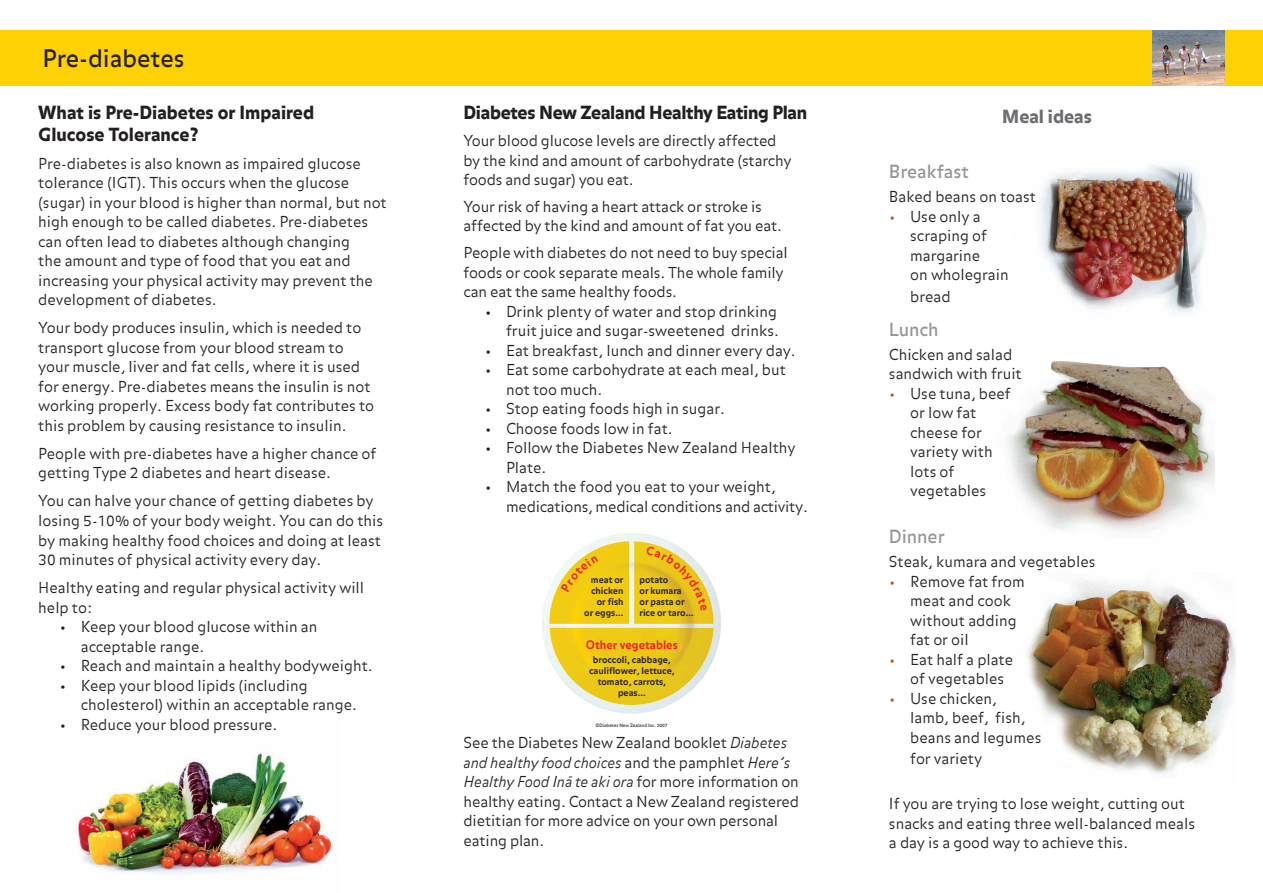
<style>
.page{position:relative;width:1263px;height:893px;background:#fff}
.page>*{position:absolute;margin:0;border:0;box-sizing:border-box;transform-origin:0 0}
.t1{font:24px "Balance";color:#231f20}
.t2{font:900 18px/21.6px "Balance";letter-spacing:-.01em;color:#231f20}
.t3{font:18px "Balance";color:#939598}
.t4{font:900 18px "Balance";color:#6c6d70}
.t5{font:300 15px/19.5px "Balance";color:#231f20}
.t6{font:700 11.55px "Balance";color:#ee1d23}
.t7{font:700 9.15px/10.9px "Balance";color:#231f20;text-align:center}
.t8{font:4.65px "Balance";color:#231f20}
.s1{font-style:italic}
.s2{color:#af5f2a}
</style>
<div class="page">
<img style="left:77px;top:752px;width:256px;height:122px">
<div style="left:0;top:30px;width:1263px;height:55px;background:#fed105"></div>
<img style="left:1152px;top:30px;width:73px;height:55px">
<img style="left:542px;top:533px;width:179px;height:180px">
<img style="left:549px;top:541px;width:80px;height:83px">
<img style="left:549px;top:628px;width:165px;height:77px">
<img style="left:634px;top:541px;width:79px;height:83px">
<img style="left:1007px;top:361px;width:208px;height:170px">
<img style="left:1038px;top:165px;width:168px;height:148px">
<img style="left:1027px;top:580px;width:208px;height:194px">
<svg style="left:561px;top:556px;width:37px;height:36px"></svg>
<svg style="left:646px;top:546px;width:61px;height:65px;background:#eacd44"></svg>
<h1 class="t1" style="left:43px;top:45px;width:144px">Pre-diabetes</h1>
<p class="t2" style="left:38px;top:103px;width:277px">What is Pre-Diabetes or Impaired<br>Glucose Tolerance?</p>
<p class="t5" style="left:38px;top:155px;width:350px">Pre-diabetes is also known as impaired glucose tolerance (IGT). This occurs when the glucose (sugar) in your blood is higher than normal, but not high enough to be called diabetes. Pre-diabetes can often lead to diabetes although changing<br>the amount and type of food that you eat and increasing your physical activity may prevent the development of diabetes.</p>
<p class="t5" style="left:38px;top:319px;width:337px">Your body produces insulin, which is needed to transport glucose from your blood stream to your muscle, liver and fat cells, where it is used for energy. Pre-diabetes means the insulin is not working properly. Excess body fat contributes to this problem by causing resistance to insulin.</p>
<p class="t5" style="left:38px;top:445px;width:340px">People with pre-diabetes have a higher chance of getting Type 2 diabetes and heart disease.</p>
<p class="t5" style="left:38px;top:492px;width:346px">You can halve your chance of getting diabetes by losing 5-10% of your body weight. You can do this by making healthy food choices and doing at least 30 minutes of physical activity every day.</p>
<p class="t5" style="left:38px;top:579px;width:327px">Healthy eating and regular physical activity will help to:</p>
<p class="t5" style="left:81px;top:618px;width:238px;text-indent:-21px">• Keep your blood glucose within an acceptable range.</p>
<p class="t5" style="left:60px;top:657px;width:315px">• Reach and maintain a healthy bodyweight.</p>
<p class="t5" style="left:81px;top:676px;width:278px;text-indent:-21px">• Keep your blood lipids (including cholesterol) within an acceptable range.</p>
<p class="t5" style="left:60px;top:715px;width:219px">• Reduce your blood pressure.</p>
<p class="t2" style="left:463px;top:103px;width:345px">Diabetes New Zealand Healthy Eating Plan</p>
<p class="t5" style="left:463px;top:132px;width:329px">Your blood glucose levels are directly affected by the kind and amount of carbohydrate (starchy foods and sugar) you eat.</p>
<p class="t5" style="left:463px;top:198px;width:320px">Your risk of having a heart attack or stroke is affected by the kind and amount of fat you eat.</p>
<p class="t5" style="left:463px;top:244px;width:326px">People with diabetes do not need to buy special foods or cook separate meals. The whole family can eat the same healthy foods.</p>
<p class="t5" style="left:485px;top:302px;width:296px;text-align:right">• Drink plenty of water and stop drinking fruit juice and sugar-sweetened drinks.</p>
<p class="t5" style="left:485px;top:341px;width:312px">• Eat breakfast, lunch and dinner every day.</p>
<p class="t5" style="left:506px;top:361px;width:281px;text-indent:-21px">• Eat some carbohydrate at each meal, but not too much.</p>
<p class="t5" style="left:485px;top:400px;width:242px">• Stop eating foods high in sugar.</p>
<p class="t5" style="left:485px;top:419px;width:189px">• Choose foods low in fat.</p>
<p class="t5" style="left:506px;top:439px;width:291px;text-indent:-21px">• Follow the Diabetes New Zealand Healthy<br>Plate.</p>
<p class="t5" style="left:506px;top:478px;width:303px;text-indent:-21px">• Match the food you eat to your weight, medications, medical conditions and activity.</p>
<p class="t7" style="left:584px;top:574px;width:41px;text-align:right">meat or chicken or fish<br>or eggs…</p>
<p class="t7" style="left:639px;top:574px;width:56px;text-align:left">potato<br>or kumara<br>or pasta or rice or taro…</p>
<p class="t6" style="left:586px;top:638px;width:93px">Other vegetables</p>
<p class="t7" style="left:589px;top:655px;width:87px">broccoli, cabbage, cauliflower, lettuce, tomato, carrots, peas…</p>
<p class="t8" style="left:595px;top:722px;width:74px">©Diabetes New Zealand Inc. 2007</p>
<p class="t5" style="left:463px;top:734px;width:337px">See the Diabetes New Zealand booklet <span class="s1">Diabetes and healthy food choices</span> and the pamphlet <span class="s1">Here’s Healthy Food Ina¯ te aki ora</span> for more information on healthy eating. Contact a New Zealand registered dietitian for more advice on your own personal eating plan.</p>
<p class="t4" style="left:1002px;top:106px;width:91px">Meal ideas</p>
<p class="t3" style="left:889px;top:161px;width:81px">Breakfast</p>
<p class="t5" style="left:889px;top:188px;width:149px">Baked beans on toast</p>
<p class="t5" style="left:910px;top:207px;width:100px;text-indent:-21px"><span class="s2">•</span> Use only a scraping of margarine<br>on wholegrain</p>
<p class="t5" style="left:910px;top:287px;width:42px">bread</p>
<p class="t3" style="left:889px;top:319px;width:51px">Lunch</p>
<p class="t5" style="left:889px;top:346px;width:134px">Chicken and salad sandwich with fruit</p>
<p class="t5" style="left:910px;top:385px;width:102px;text-indent:-21px"><span class="s2">•</span> Use tuna, beef or low fat cheese for variety with lots of vegetables</p>
<p class="t3" style="left:889px;top:526px;width:57px">Dinner</p>
<p class="t5" style="left:889px;top:553px;width:208px">Steak, kumara and vegetables</p>
<p class="t5" style="left:910px;top:572px;width:116px;text-indent:-21px"><span class="s2">•</span> Remove fat from meat and cook without adding fat or oil</p>
<p class="t5" style="left:910px;top:650px;width:104px;text-indent:-21px"><span class="s2">•</span> Eat half a plate of vegetables</p>
<p class="t5" style="left:910px;top:689px;width:133px;text-indent:-21px"><span class="s2">•</span> Use chicken,<br>lamb, beef, fish, beans and legumes</p>
<p class="t5" style="left:910px;top:750px;width:73px">for variety</p>
<p class="t5" style="left:889px;top:795px;width:308px">If you are trying to lose weight, cutting out snacks and eating three well-balanced meals a day is a good way to achieve this.</p>
</div>
